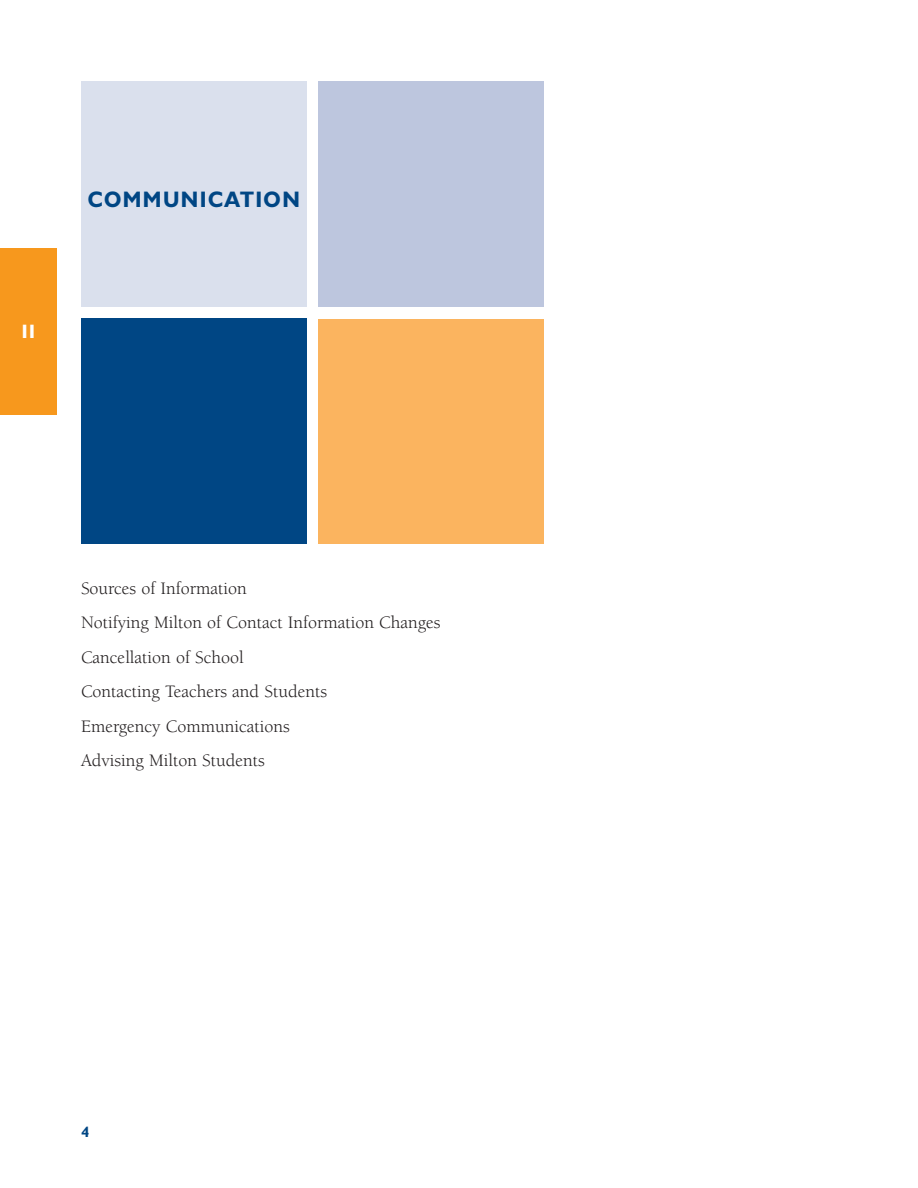
<style>
.page{position:relative;width:918px;height:1188px;background:#fff}
.page>*{position:absolute;margin:0;border:0;box-sizing:border-box;transform-origin:0 0}
.t1{font:700 22.5px "Humanist 521 BT";letter-spacing:.065em;color:#004684;scale:.95 1}
.t2{font:700 19.5px "Gill Sans Std";color:#fff}
.t3{font:18px/34.5px "Berkeley";color:#231f20}
.t4{font:700 15px "Gill Sans Std";color:#004684}
</style>
<div class="page">
<div style="left:318px;top:319px;width:225px;height:224px;background:#fbb45f"></div>
<div style="left:81px;top:318px;width:226px;height:225px;background:#004684"></div>
<div style="left:318px;top:81px;width:225px;height:226px;background:#bdc6de"></div>
<div style="left:81px;top:81px;width:226px;height:226px;background:#dae0ed"></div>
<div style="left:0;top:249px;width:57px;height:166px;background:#f7981d"></div>
<p class="t2" style="left:21px;top:320px;width:15px">II</p>
<p class="t1" style="left:88px;top:185px;width:225px">COMMUNICATION</p>
<p class="t3" style="left:81px;top:571px;width:361px">Sources of Information<br>Notifying Milton of Contact Information Changes<br>Cancellation of School<br>Contacting Teachers and Students<br>Emergency Communications<br>Advising Milton Students</p>
<p class="t4" style="left:81px;top:1123px;width:10px">4</p>
</div>
